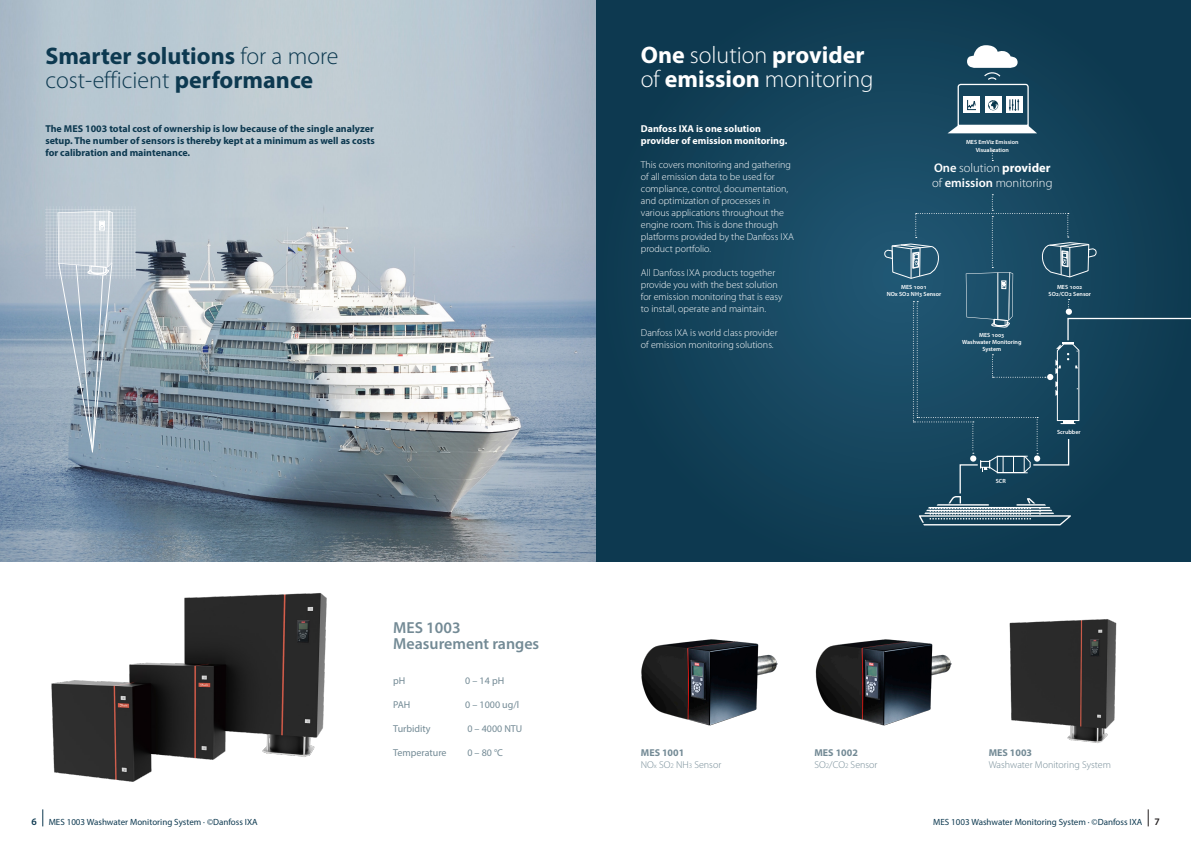
<style>
.page{position:relative;width:1191px;height:842px;background:#fff}
.page>*{position:absolute;margin:0;border:0;box-sizing:border-box;transform-origin:0 0}
.Headline{font:300 24px/24px "Myriad Pro";color:#fff}
.Headline-2{font:300 24px "Myriad Pro";color:#0d3950}
.Headline-3{font:700 24px "Myriad Pro";color:#0d3950}
.Second_heading{font:600 16px/16px "Myriad Pro";color:#738a95}
.t1{font:300 12.6px/15.1px "Myriad Pro";color:#fff}
.Copy{font:300 10px/12px "Myriad Pro";color:#fff}
.Supheading{font:700 10px/12px "Myriad Pro";color:#0d3950;text-align:justify}
.Supheading-2{font:10px "Myriad Pro";color:#738a95}
.Supheading-3{font:300 10px "Myriad Pro";color:#738a95}
.Supheading-4{font:700 10px/12px "Myriad Pro";color:#fff}
.Supheading-5{font:700 10px "Myriad Pro";color:#738a95}
.t2{font:9px "Myriad Pro";color:#0d3950}
.t3{font:600 6px/7.2px "Myriad Pro";color:#fff;text-align:center}
.s1{font-weight:300}
.s2{font-weight:700}
.s3{font-weight:600}
.s4{font-size:7px}
.s5{font-weight:600;font-size:10px}
.s6{font-weight:600;font-size:10px;color:#fff}
</style>
<div class="page">
<svg style="left:595px;top:0;width:596px;height:561px;background:#134159"></svg>
<svg style="left:884px;top:194px;width:307px;height:331px;background:#1c4b62"></svg>
<svg style="left:947px;top:45px;width:90px;height:88px"></svg>
<img style="left:0;top:0;width:595px;height:561px">
<hr style="left:95px;top:209px;width:40px;height:1px;background:#fff">
<hr style="left:45px;top:209px;width:52px;height:1px;background:#fff">
<hr style="left:95px;top:212px;width:40px;height:1px;background:#fff">
<hr style="left:45px;top:212px;width:52px;height:1px;background:#fff">
<hr style="left:95px;top:215px;width:40px;height:1px;background:#fff">
<hr style="left:45px;top:215px;width:52px;height:1px;background:#fff">
<hr style="left:95px;top:219px;width:40px;height:1px;background:#fff">
<hr style="left:45px;top:219px;width:52px;height:1px;background:#fff">
<hr style="left:95px;top:222px;width:40px;height:1px;background:#fff">
<hr style="left:45px;top:222px;width:52px;height:1px;background:#fff">
<hr style="left:95px;top:225px;width:40px;height:1px;background:#fff">
<hr style="left:45px;top:225px;width:52px;height:1px;background:#fff">
<hr style="left:95px;top:228px;width:40px;height:1px;background:#fff">
<hr style="left:45px;top:228px;width:52px;height:1px;background:#fff">
<hr style="left:95px;top:231px;width:40px;height:1px;background:#fff">
<hr style="left:45px;top:231px;width:52px;height:1px;background:#fff">
<hr style="left:95px;top:234px;width:40px;height:1px;background:#fff">
<hr style="left:45px;top:234px;width:52px;height:1px;background:#fff">
<hr style="left:95px;top:237px;width:40px;height:1px;background:#fff">
<hr style="left:45px;top:237px;width:52px;height:1px;background:#fff">
<hr style="left:95px;top:241px;width:40px;height:1px;background:#fff">
<hr style="left:45px;top:241px;width:52px;height:1px;background:#fff">
<hr style="left:95px;top:244px;width:40px;height:1px;background:#fff">
<hr style="left:45px;top:244px;width:52px;height:1px;background:#fff">
<hr style="left:95px;top:247px;width:40px;height:1px;background:#fff">
<hr style="left:45px;top:247px;width:52px;height:1px;background:#fff">
<hr style="left:95px;top:250px;width:40px;height:1px;background:#fff">
<hr style="left:45px;top:250px;width:52px;height:1px;background:#fff">
<hr style="left:95px;top:253px;width:40px;height:1px;background:#fff">
<hr style="left:45px;top:253px;width:52px;height:1px;background:#fff">
<hr style="left:95px;top:256px;width:40px;height:1px;background:#fff">
<hr style="left:45px;top:256px;width:52px;height:1px;background:#fff">
<hr style="left:95px;top:259px;width:40px;height:1px;background:#fff">
<hr style="left:45px;top:259px;width:52px;height:1px;background:#fff">
<hr style="left:95px;top:263px;width:40px;height:1px;background:#fff">
<hr style="left:45px;top:263px;width:52px;height:1px;background:#fff">
<hr style="left:95px;top:266px;width:40px;height:1px;background:#fff">
<hr style="left:45px;top:266px;width:52px;height:1px;background:#fff">
<hr style="left:95px;top:269px;width:40px;height:1px;background:#fff">
<hr style="left:45px;top:269px;width:52px;height:1px;background:#fff">
<hr style="left:95px;top:272px;width:40px;height:1px;background:#fff">
<hr style="left:45px;top:272px;width:52px;height:1px;background:#fff">
<hr style="left:95px;top:275px;width:40px;height:1px;background:#fff">
<hr style="left:45px;top:275px;width:52px;height:1px;background:#fff">
<hr style="left:135px;top:248px;width:1px;height:31px;background:#fff">
<hr style="left:135px;top:206px;width:1px;height:44px;background:#fff">
<hr style="left:132px;top:248px;width:1px;height:31px;background:#fff">
<hr style="left:132px;top:206px;width:1px;height:44px;background:#fff">
<hr style="left:128px;top:248px;width:1px;height:31px;background:#fff">
<hr style="left:128px;top:206px;width:1px;height:44px;background:#fff">
<hr style="left:125px;top:248px;width:1px;height:31px;background:#fff">
<hr style="left:125px;top:206px;width:1px;height:44px;background:#fff">
<hr style="left:122px;top:248px;width:1px;height:31px;background:#fff">
<hr style="left:122px;top:206px;width:1px;height:44px;background:#fff">
<hr style="left:119px;top:248px;width:1px;height:31px;background:#fff">
<hr style="left:119px;top:206px;width:1px;height:44px;background:#fff">
<hr style="left:116px;top:248px;width:1px;height:31px;background:#fff">
<hr style="left:116px;top:206px;width:1px;height:44px;background:#fff">
<hr style="left:113px;top:248px;width:1px;height:31px;background:#fff">
<hr style="left:113px;top:206px;width:1px;height:44px;background:#fff">
<hr style="left:110px;top:206px;width:1px;height:44px;background:#fff">
<hr style="left:106px;top:206px;width:1px;height:44px;background:#fff">
<hr style="left:103px;top:206px;width:1px;height:44px;background:#fff">
<hr style="left:100px;top:206px;width:1px;height:44px;background:#fff">
<hr style="left:97px;top:206px;width:1px;height:44px;background:#fff">
<hr style="left:94px;top:206px;width:1px;height:44px;background:#fff">
<hr style="left:91px;top:206px;width:1px;height:44px;background:#fff">
<hr style="left:88px;top:206px;width:1px;height:44px;background:#fff">
<hr style="left:84px;top:206px;width:1px;height:44px;background:#fff">
<hr style="left:81px;top:206px;width:1px;height:44px;background:#fff">
<hr style="left:78px;top:206px;width:1px;height:44px;background:#fff">
<hr style="left:75px;top:206px;width:1px;height:44px;background:#fff">
<hr style="left:72px;top:206px;width:1px;height:44px;background:#fff">
<hr style="left:69px;top:206px;width:1px;height:44px;background:#fff">
<hr style="left:66px;top:206px;width:1px;height:44px;background:#fff">
<hr style="left:62px;top:206px;width:1px;height:44px;background:#fff">
<hr style="left:59px;top:206px;width:1px;height:44px;background:#fff">
<hr style="left:56px;top:248px;width:1px;height:31px;background:#fff">
<hr style="left:56px;top:206px;width:1px;height:44px;background:#fff">
<hr style="left:53px;top:248px;width:1px;height:31px;background:#fff">
<hr style="left:53px;top:206px;width:1px;height:44px;background:#fff">
<hr style="left:50px;top:248px;width:1px;height:31px;background:#fff">
<hr style="left:50px;top:206px;width:1px;height:44px;background:#fff">
<hr style="left:47px;top:248px;width:1px;height:31px;background:#fff">
<hr style="left:47px;top:206px;width:1px;height:44px;background:#fff">
<svg style="left:58px;top:211px;width:55px;height:242px;background:#a8b8c5"></svg>
<img style="left:51px;top:593px;width:276px;height:189px">
<img style="left:815px;top:639px;width:137px;height:87px">
<img style="left:1009px;top:619px;width:108px;height:124px">
<img style="left:641px;top:639px;width:137px;height:87px">
<svg style="left:43px;top:809px;width:1px;height:17px"></svg>
<svg style="left:1148px;top:809px;width:1px;height:17px"></svg>
<p class="Headline-3" style="left:45px;top:40px;width:295px">Smarter solutions <span class="s1">for a more</span></p>
<p class="Headline-2" style="left:45px;top:66px;width:269px">cost-efficient <span class="s2">performance</span></p>
<p class="Supheading" style="left:45px;top:122px;width:331px">The MES 1003 total cost of ownership is low because of the single analyzer setup. The number of sensors is thereby kept at a minimum as well as costs for calibration and maintenance.</p>
<p class="Second_heading" style="left:393px;top:619px;width:148px">MES 1003<br>Measurement ranges</p>
<p class="Supheading-2" style="left:393px;top:674px;width:14px">pH</p>
<p class="Supheading-2" style="left:465px;top:674px;width:40px">0 – 14 pH</p>
<p class="Supheading-2" style="left:393px;top:698px;width:19px">PAH</p>
<p class="Supheading-2" style="left:465px;top:698px;width:55px">0 – 1000 ug/l</p>
<p class="Supheading-2" style="left:393px;top:722px;width:39px">Turbidity</p>
<p class="Supheading-2" style="left:467px;top:722px;width:57px">0 – 4000 NTU</p>
<p class="Supheading-2" style="left:393px;top:746px;width:55px">Temperature</p>
<p class="Supheading-2" style="left:467px;top:746px;width:37px">0 – 80 °C</p>
<p class="Headline" style="left:641px;top:44px;width:234px"><span class="s2">One</span> solution <span class="s2">provider </span>of <span class="s2">emission</span> monitoring</p>
<p class="Supheading-4" style="left:641px;top:122px;width:148px">Danfoss IXA is one solution provider of emission monitoring.</p>
<p class="Copy" style="left:641px;top:159px;width:155px">This covers monitoring and gathering of all emission data to be used for compliance, control, documentation, and optimization of processes in various applications throughout the engine room. This is done through platforms provided by the Danfoss IXA product portfolio.</p>
<p class="Copy" style="left:641px;top:267px;width:143px">All Danfoss IXA products together provide you with the best solution for emission monitoring that is easy to install, operate and maintain.</p>
<p class="Copy" style="left:641px;top:327px;width:138px">Danfoss IXA is world class provider of emission monitoring solutions.</p>
<p class="t3" style="left:966px;top:139px;width:54px">MES EmViz Emission<br>Visualization</p>
<p class="t1" style="left:932px;top:161px;width:122px"><span class="s3">One</span> solution <span class="s2">provider </span>of <span class="s3">emission</span> monitoring</p>
<p class="t3" style="left:901px;top:283px;width:27px">MES 1001</p>
<p class="t3" style="left:886px;top:290px;width:56px">NOx SO2 NH3 Sensor</p>
<p class="t3" style="left:962px;top:331px;width:61px">MES 1003<br>Washwater Monitoring<br>System</p>
<p class="t3" style="left:1057px;top:283px;width:27px">MES 1002</p>
<p class="t3" style="left:1048px;top:290px;width:44px">SO2/CO2 Sensor</p>
<p class="t3" style="left:995px;top:477px;width:12px">SCR</p>
<p class="t3" style="left:1057px;top:428px;width:25px">Scrubber</p>
<p class="Supheading-5" style="left:641px;top:746px;width:45px">MES 1001</p>
<p class="Supheading-3" style="left:641px;top:759px;width:82px">NO<span class="s4">x</span> SO<span class="s4">2</span> NH<span class="s4">3</span> Sensor</p>
<p class="Supheading-5" style="left:814px;top:746px;width:45px">MES 1002</p>
<p class="Supheading-3" style="left:814px;top:759px;width:65px">SO<span class="s4">2</span>/CO<span class="s4">2</span> Sensor</p>
<p class="Supheading-5" style="left:988px;top:746px;width:45px">MES 1003</p>
<p class="Supheading-3" style="left:988px;top:759px;width:124px">Washwater Monitoring System</p>
<p class="t2" style="left:31px;top:816px;width:228px"><span class="s5">6</span> MES 1003 Washwater Monitoring System · ©Danfoss IXA</p>
<p class="t2" style="left:933px;top:816px;width:228px">MES 1003 Washwater Monitoring System · ©Danfoss IXA <span class="s6">7</span></p>
</div>
